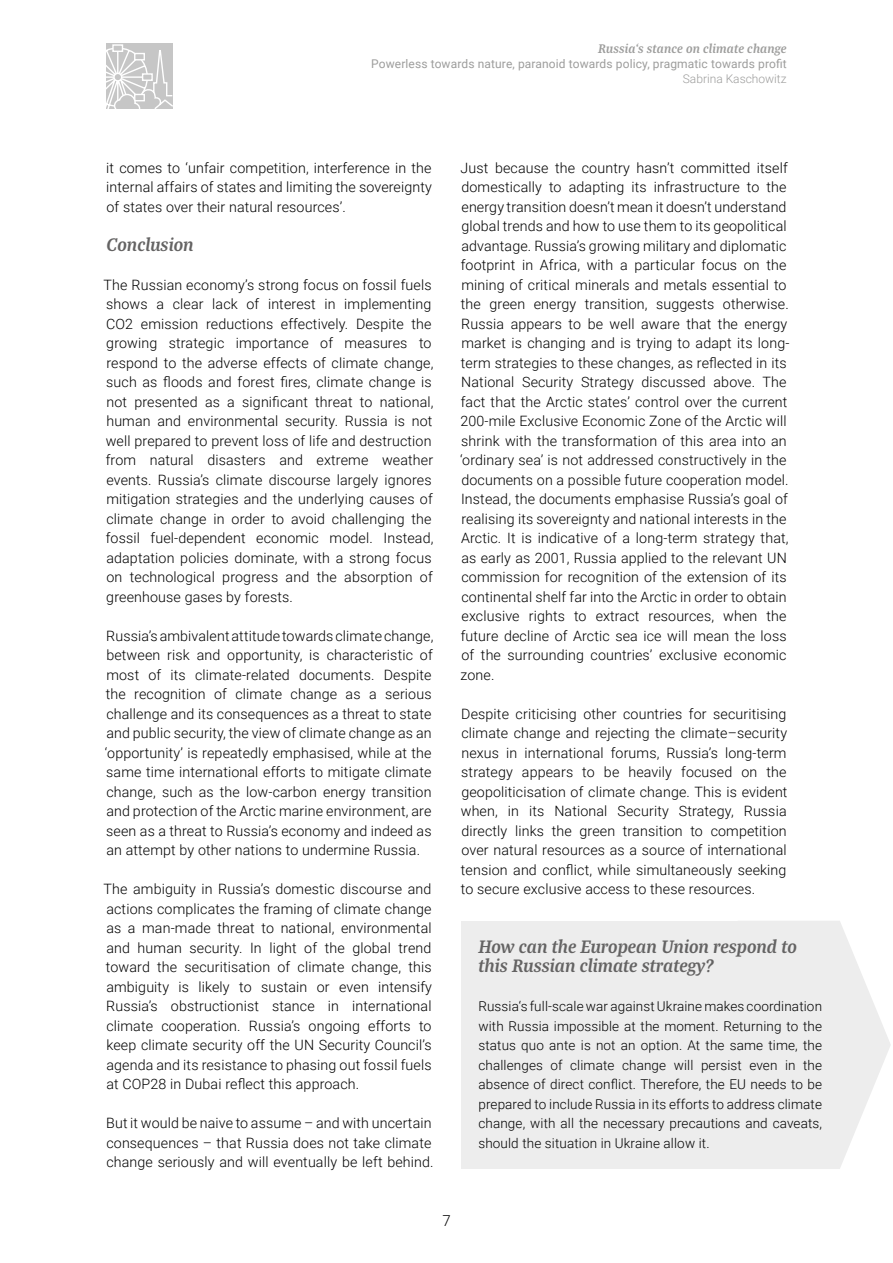
<style>
.page{position:relative;width:893px;height:1263px;background:#fff}
.page>*{position:absolute;margin:0;border:0;box-sizing:border-box;transform-origin:0 0}
._02_Headings{font:italic 700 19.5px/19.5px "Bagatela";color:#646363}
.t1{font:300 15px "Roboto";color:#000}
._05_Body_text{font:300 14.25px/19.5px "Roboto";letter-spacing:.01em;color:#000}
._05_Body_text-2{font:300 13.5px/19.5px "Roboto";letter-spacing:.01em;color:#000;text-align:justify}
.t2{font:italic 700 13.5px "Bagatela";letter-spacing:.01em;color:#9d9d9c}
.t3{font:12px "Roboto";letter-spacing:.01em;color:#9d9d9c}
.t4{font:300 12px "Roboto";color:#9d9d9c}
</style>
<div class="page">
<div style="left:106px;top:43px;width:66px;height:66px;background:#c6c6c6"></div>
<svg style="left:112px;top:44px;width:11px;height:2px"></svg>
<svg style="left:106px;top:46px;width:66px;height:63px"></svg>
<svg style="left:839px;top:921px;width:52px;height:248px;fill:#eee"></svg>
<div style="left:461px;top:921px;width:378px;height:248px;background:#ededed"></div>
<p class="t2" style="left:598px;top:39px;width:190px">Russia‘s stance on climate change</p>
<p class="t3" style="left:371px;top:55px;width:417px">Powerless towards nature, paranoid towards policy, pragmatic towards profit</p>
<p class="t4" style="left:683px;top:70px;width:105px">Sabrina Kaschowitz</p>
<p class="_05_Body_text" style="left:106px;top:157px;width:327px;text-align:justify">it comes to ‘unfair competition, interference in the internal affairs of states and limiting the sovereignty of states over their natural resources’.</p>
<p class="_02_Headings" style="left:106px;top:233px;width:89px">Conclusion</p>
<p class="_05_Body_text" style="left:104px;top:274px;width:331px">The Russian economy’s strong focus on fossil fuels shows a clear lack of interest in implementing CO2 emission reductions effectively. Despite the growing strategic importance of measures to respond to the adverse effects of climate change, such as floods and forest fires, climate change is not presented as a significant threat to national, human and environmental security. Russia is not well prepared to prevent loss of life and destruction from natural disasters and extreme weather events. Russia’s climate discourse largely ignores mitigation strategies and the underlying causes of climate change in order to avoid challenging the fossil fuel-dependent economic model. Instead, adaptation policies dominate, with a strong focus on technological progress and the absorption of greenhouse gases by forests.</p>
<p class="_05_Body_text" style="left:105px;top:625px;width:330px">Russia’s ambivalent attitude towards climate change, between risk and opportunity, is characteristic of most of its climate-related documents. Despite the recognition of climate change as a serious challenge and its consequences as a threat to state and public security, the view of climate change as an ‘opportunity’ is repeatedly emphasised, while at the same time international efforts to mitigate climate change, such as the low-carbon energy transition and protection of the Arctic marine environment, are seen as a threat to Russia’s economy and indeed as an attempt by other nations to undermine Russia.</p>
<p class="_05_Body_text" style="left:104px;top:879px;width:330px;text-align:justify">The ambiguity in Russia’s domestic discourse and actions complicates the framing of climate change as a man-made threat to national, environmental and human security. In light of the global trend toward the securitisation of climate change, this ambiguity is likely to sustain or even intensify Russia’s obstructionist stance in international climate cooperation. Russia’s ongoing efforts to keep climate security off the UN Security Council’s agenda and its resistance to phasing out fossil fuels at COP28 in Dubai reflect this approach.</p>
<p class="_05_Body_text" style="left:106px;top:1113px;width:329px">But it would be naive to assume – and with uncertain consequences – that Russia does not take climate change seriously and will eventually be left behind.</p>
<p class="_05_Body_text" style="left:460px;top:157px;width:331px">Just because the country hasn’t committed itself domestically to adapting its infrastructure to the energy transition doesn’t mean it doesn’t understand global trends and how to use them to its geopolitical advantage. Russia’s growing military and diplomatic footprint in Africa, with a particular focus on the mining of critical minerals and metals essential to the green energy transition, suggests otherwise.<br>Russia appears to be well aware that the energy market is changing and is trying to adapt its long&shy;term strategies to these changes, as reflected in its National Security Strategy discussed above. The fact that the Arctic states’ control over the current 200-mile Exclusive Economic Zone of the Arctic will shrink with the transformation of this area into an ‘ordinary sea’ is not addressed constructively in the documents on a possible future cooperation model.<br>Instead, the documents emphasise Russia’s goal of realising its sovereignty and national interests in the Arctic. It is indicative of a long-term strategy that, as early as 2001, Russia applied to the relevant UN commission for recognition of the extension of its continental shelf far into the Arctic in order to obtain exclusive rights to extract resources, when the future decline of Arctic sea ice will mean the loss of the surrounding countries’ exclusive economic zone.</p>
<p class="_05_Body_text" style="left:461px;top:703px;width:328px;text-align:justify">Despite criticising other countries for securitising climate change and rejecting the climate–security nexus in international forums, Russia’s long-term strategy appears to be heavily focused on the geopoliticisation of climate change. This is evident when, in its National Security Strategy, Russia directly links the green transition to competition over natural resources as a source of international tension and conflict, while simultaneously seeking to secure exclusive access to these resources.</p>
<p class="_02_Headings" style="left:478px;top:935px;width:320px">How can the European Union respond to this Russian climate strategy?</p>
<p class="_05_Body_text-2" style="left:478px;top:996px;width:345px">Russia‘s full-scale war against Ukraine makes coordination with Russia impossible at the moment. Returning to the status quo ante is not an option. At the same time, the challenges of climate change will persist even in the absence of direct conflict. Therefore, the EU needs to be prepared to include Russia in its efforts to address climate change, with all the necessary precautions and caveats, should the situation in Ukraine allow it.</p>
<p class="t1" style="left:442px;top:1210px;width:10px">7</p>
</div>
